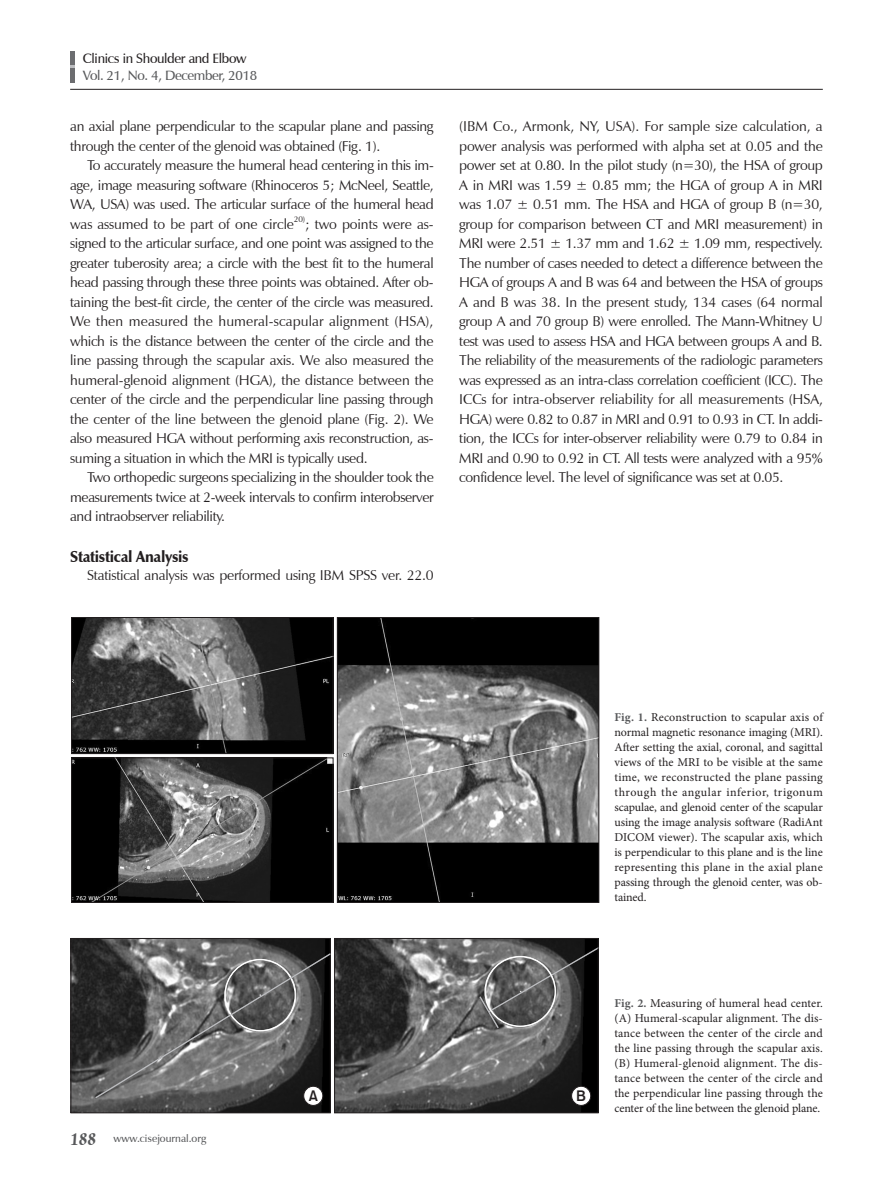
<style>
.page{position:relative;width:893px;height:1191px;background:#fff}
.page>*{position:absolute;margin:0;border:0;box-sizing:border-box;transform-origin:0 0}
.t1{font:900 15.75px "Zapf Humanist 601 BT";letter-spacing:-.02em;color:#231f20;scale:.95 1}
.t2{font:15px "Gothic 725 BT Bold A";color:#231f20}
.t3{font:14.25px/19.5px "Zapf Humanist 601 BT";letter-spacing:-.025em;color:#231f20;text-align:justify}
.t4{font:600 13.5px "Zapf Humanist 601 BT";letter-spacing:-.025em;color:#231f20}
.t5{font:600 13.5px "Zapf Humanist 601 BT";letter-spacing:-.025em;color:#57585a}
.t6{font:12px/15px "Minion Pro";letter-spacing:-.01em;color:#231f20;text-align:justify}
.t7{font:600 10.5px "Zapf Humanist 601 BT";color:#57585a}
.t8{font:8.25px "Zapf Humanist 601 BT";color:#231f20}
.s1{font-weight:700;color:#57585a}
.s2{font-family:"Zapf Chancery IT Cby BT";font-weight:700;font-size:19.5px}
</style>
<div class="page">
<hr style="left:70px;top:89px;width:753px;height:1px;background:#231f20">
<hr style="left:70px;top:51px;width:4px;height:32px;background:#6c6d70">
<svg style="left:71px;top:617px;width:528px;height:286px;background:#494949"></svg>
<img style="left:336px;top:940px;width:260px;height:171px">
<img style="left:73px;top:940px;width:256px;height:171px">
<div style="left:71px;top:938px;width:260px;height:175px;border:1px solid #231f20"></div>
<div style="left:334px;top:938px;width:264px;height:175px;border:1px solid #231f20"></div>
<div style="left:304px;top:1086px;width:19px;height:19px;background:#fff;border-radius:50%"></div>
<div style="left:303px;top:1086px;width:20px;height:19px;border:1px solid #231f20;border-radius:50%"></div>
<div style="left:572px;top:1086px;width:19px;height:19px;background:#fff;border-radius:50%"></div>
<div style="left:571px;top:1086px;width:20px;height:19px;border:1px solid #231f20;border-radius:50%"></div>
<svg style="left:224px;top:945px;width:374px;height:87px;background:#525252"></svg>
<svg style="left:94px;top:952px;width:406px;height:147px;background:#656565"></svg>
<p class="t4" style="left:83px;top:50px;width:165px">Clinics in Shoulder and Elbow</p>
<p class="t5" style="left:83px;top:67px;width:176px">Vol. 21, No. 4, December, 2018</p>
<p class="t3" style="left:70px;top:116px;width:365px">an axial plane perpendicular to the scapular plane and passing through the center of the glenoid was obtained (Fig. 1).</p>
<p class="t3" style="left:70px;top:155px;width:365px;text-indent:17px">To accurately measure the humeral head centering in this im&shy;age, image measuring software (Rhinoceros 5; McNeel, Seattle, WA, USA) was used. The articular surface of the humeral head was assumed to be part of one circle</p>
<p class="t8" style="left:294px;top:214px;width:13px">20)</p>
<p class="t3" style="left:70px;top:214px;width:365px;text-indent:235px">; two points were as&shy;signed to the articular surface, and one point was assigned to the greater tuberosity area; a circle with the best fit to the humeral head passing through these three points was obtained. After ob&shy;taining the best-fit circle, the center of the circle was measured.<br>We then measured the humeral-scapular alignment (HSA), which is the distance between the center of the circle and the line passing through the scapular axis. We also measured the humeral-glenoid alignment (HGA), the distance between the center of the circle and the perpendicular line passing through the center of the line between the glenoid plane (Fig. 2). We also measured HGA without performing axis reconstruction, as&shy;suming a situation in which the MRI is typically used.</p>
<p class="t3" style="left:70px;top:467px;width:365px;text-indent:17px">Two orthopedic surgeons specializing in the shoulder took the measurements twice at 2-week intervals to confirm interobserver and intraobserver reliability.</p>
<p class="t1" style="left:70px;top:546px;width:126px">Statistical Analysis</p>
<p class="t3" style="left:87px;top:565px;width:348px">Statistical analysis was performed using IBM SPSS ver. 22.0</p>
<p class="t3" style="left:459px;top:116px;width:365px">(IBM Co., Armonk, NY, USA). For sample size calculation, a power analysis was performed with alpha set at 0.05 and the power set at 0.80. In the pilot study (n=30), the HSA of group A in MRI was 1.59 ± 0.85 mm; the HGA of group A in MRI was 1.07 ± 0.51 mm. The HSA and HGA of group B (n=30, group for comparison between CT and MRI measurement) in MRI were 2.51 ± 1.37 mm and 1.62 ± 1.09 mm, respectively.<br>The number of cases needed to detect a difference between the HGA of groups A and B was 64 and between the HSA of groups A and B was 38. In the present study, 134 cases (64 normal group A and 70 group B) were enrolled. The Mann-Whitney U test was used to assess HSA and HGA between groups A and B.<br>The reliability of the measurements of the radiologic parameters was expressed as an intra-class correlation coefficient (ICC). The ICCs for intra-observer reliability for all measurements (HSA, HGA) were 0.82 to 0.87 in MRI and 0.91 to 0.93 in CT. In addi&shy;tion, the ICCs for inter-observer reliability were 0.79 to 0.84 in MRI and 0.90 to 0.92 in CT. All tests were analyzed with a 95% confidence level. The level of significance was set at 0.05.</p>
<p class="t6" style="left:614px;top:710px;width:210px"><span class="s1">Fig. 1.</span> Reconstruction to scapular axis of normal magnetic resonance imaging (MRI).<br>After setting the axial, coronal, and sagittal views of the MRI to be visible at the same time, we reconstructed the plane passing through the angular inferior, trigonum scapulae, and glenoid center of the scapular using the image analysis software (RadiAnt DICOM viewer). The scapular axis, which is perpendicular to this plane and is the line representing this plane in the axial plane passing through the glenoid center, was ob&shy;tained.</p>
<p class="t7" style="left:70px;top:1132px;width:138px"><span class="s2">188</span> www.cisejournal.org</p>
<p class="t2" style="left:309px;top:1087px;width:11px">A</p>
<p class="t2" style="left:576px;top:1087px;width:11px">B</p>
<p class="t6" style="left:614px;top:996px;width:210px"><span class="s1">Fig. 2.</span> Measuring of humeral head center. (A) Humeral-scapular alignment. The dis&shy;tance between the center of the circle and the line passing through the scapular axis. (B) Humeral-glenoid alignment. The dis&shy;tance between the center of the circle and the perpendicular line passing through the center of the line between the glenoid plane.</p>
</div>
